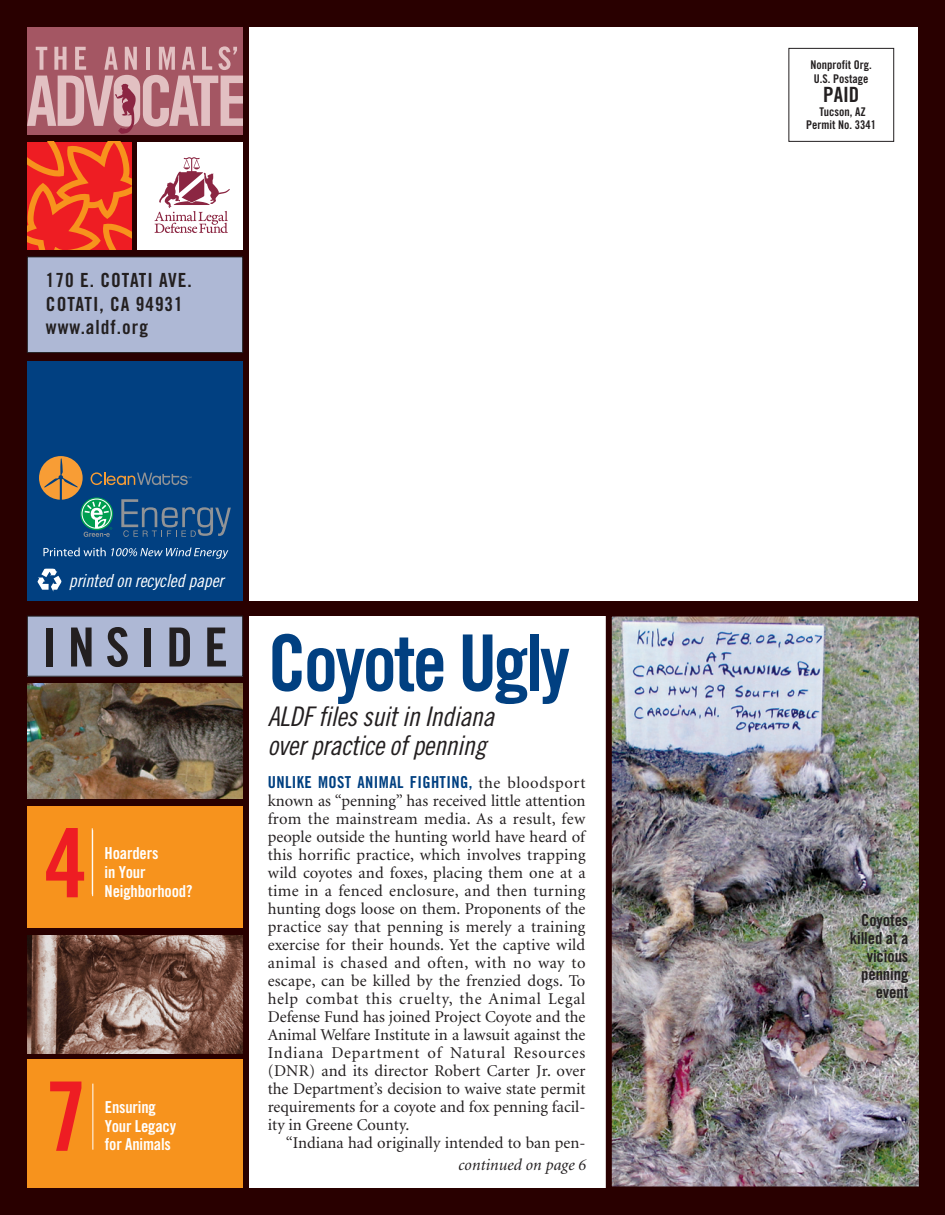
<style>
.page{position:relative;width:945px;height:1215px;background:#290000}
.page>*{position:absolute;margin:0;border:0;box-sizing:border-box;transform-origin:0 0}
.t1{font:96px "Trade Gothic LT Std Bd Cn 20";color:#ee1d23}
.t2{font:78px "Trade Gothic LT Std Bd Cn 20";letter-spacing:-.04em;color:#014081}
.t3{font:54px "Trade Gothic LT Std Bd Cn 20";letter-spacing:.2em;color:#231f20}
.t4{font:27px/29.2px "Trade Gothic LT Std Cn 18 Obl";letter-spacing:-.015em;color:#231f20}
.t5{font:21px "Trade Gothic LT Std Bd Cn 20";color:#231f20}
.t6{font:19.5px/23.2px "Trade Gothic LT Std Bd Cn 20";letter-spacing:.05em;color:#231f20}
.t7{font:18px "Trade Gothic LT Std Cn 18 Obl";letter-spacing:-.01em;color:#fff}
.t8{font:16.5px/18px "Minion";color:#231f20;text-align:justify}
.t9{font:16.5px/18.8px "Trade Gothic LT Std Bd Cn 20";letter-spacing:-.01em;color:#fff}
.t10{font:16.5px/18px "Trade Gothic LT Std Bd Cn 20";letter-spacing:-.005em;color:#231f20;text-align:right}
.t11{font:16.5px "Trade Gothic LT Std Bd Cn 20";color:#014081}
.t12{font:italic 16.5px "Minion";color:#231f20}
.t13{font:12px/13.5px "Trade Gothic LT Std Bd Cn 20";color:#231f20}
.s1{font-family:"Trade Gothic LT Std Bd Cn 20";color:#014081}
</style>
<div class="page">
<div style="left:27px;top:257px;width:216px;height:96px;background:#aeb8d5"></div>
<div style="left:27px;top:256px;width:216px;height:97px;border:1px solid #231f20"></div>
<div style="left:27px;top:616px;width:216px;height:60px;background:#aeb8d5"></div>
<div style="left:27px;top:616px;width:216px;height:61px;border:1px solid #231f20"></div>
<div style="left:27px;top:27px;width:216px;height:108px;background:#a45663"></div>
<svg style="left:36px;top:47px;width:11px;height:23px"></svg>
<svg style="left:54px;top:47px;width:13px;height:23px"></svg>
<svg style="left:75px;top:47px;width:11px;height:23px"></svg>
<svg style="left:104px;top:47px;width:14px;height:23px"></svg>
<svg style="left:125px;top:47px;width:12px;height:23px"></svg>
<div style="left:114px;top:75px;width:26px;height:52px;background:#e2c0c2;border-radius:13px"></div>
<svg style="left:143px;top:46px;width:100px;height:81px"></svg>
<svg style="left:27px;top:76px;width:109px;height:58px"></svg>
<div style="left:27px;top:361px;width:216px;height:240px;background:#014081"></div>
<svg style="left:27px;top:142px;width:104px;height:108px"></svg>
<div style="left:138px;top:142px;width:105px;height:108px;background:#fff"></div>
<svg style="left:154px;top:157px;width:76px;height:76px"></svg>
<div style="left:27px;top:806px;width:216px;height:122px;background:#f7931d"></div>
<div style="left:27px;top:1060px;width:216px;height:128px;background:#f7931d"></div>
<hr style="left:92px;top:830px;width:1px;height:66px;background:#fff">
<hr style="left:92px;top:1084px;width:1px;height:66px;background:#fff">
<div style="left:250px;top:27px;width:668px;height:574px;background:#fff"></div>
<img style="left:27px;top:684px;width:216px;height:114px">
<img style="left:27px;top:936px;width:216px;height:118px">
<div style="left:250px;top:616px;width:668px;height:572px;background:#fff"></div>
<hr style="left:92px;top:828px;width:1px;height:66px;background:#fff">
<div style="left:788px;top:48px;width:106px;height:94px;border:1px solid #231f20"></div>
<svg style="left:37px;top:569px;width:24px;height:23px"></svg>
<svg style="left:39px;top:456px;width:192px;height:81px"></svg>
<svg style="left:43px;top:548px;width:185px;height:11px"></svg>
<img style="left:605px;top:616px;width:314px;height:572px">
<p class="t6" style="left:46px;top:269px;width:147px">170 E. COTATI AVE.<br>COTATI, CA 94931 www.aldf.org</p>
<p class="t7" style="left:69px;top:570px;width:156px">printed on recycled paper</p>
<h3 class="t3" style="left:42px;top:614px;width:187px">INSIDE</h3>
<h1 class="t1" style="left:45px;top:805px;width:44px">4</h1>
<p class="t9" style="left:105px;top:844px;width:89px">Hoarders<br>in Your<br>Neighborhood?</p>
<h1 class="t1" style="left:45px;top:1058px;width:44px">7</h1>
<p class="t9" style="left:105px;top:1098px;width:73px">Ensuring<br>Your Legacy for Animals</p>
<h2 class="t2" style="left:268px;top:616px;width:304px">Coyote Ugly</h2>
<h3 class="t4" style="left:268px;top:702px;width:228px">ALDF files suit in Indiana over practice of penning</h3>
<p class="t11" style="left:268px;top:772px;width:69px">Unlike most</p>
<p class="t11" style="left:358px;top:772px;width:82px">animal fightin</p>
<p class="t8" style="left:268px;top:774px;width:320px;text-indent:192px"><span class="s1">g,</span> the bloodsport known as “penning” has received little attention from the mainstream media. As a result, few people outside the hunting world have heard of this horrific practice, which involves trapping wild coyotes and foxes, placing them one at a time in a fenced enclosure, and then turning hunting dogs loose on them. Proponents of the practice say that penning is merely a training exercise for their hounds. Yet the captive wild animal is chased and often, with no way to escape, can be killed by the frenzied dogs. To help combat this cruelty, the Animal Legal Defense Fund has joined Project Coyote and the Animal Welfare Institute in a lawsuit against the Indiana Department of Natural Resources (DNR) and its director Robert Carter Jr. over the Department’s decision to waive state permit requirements for a coyote and fox penning facil&shy;ity in Greene County.</p>
<p class="t8" style="left:286px;top:1134px;width:301px">“Indiana had originally intended to ban pen-</p>
<p class="t12" style="left:458px;top:1156px;width:129px">continued on page 6</p>
<p class="t13" style="left:811px;top:58px;width:63px">Nonprofit Org.<br>U.S. Postage</p>
<p class="t5" style="left:823px;top:82px;width:20px">Paid</p>
<p class="t13" style="left:806px;top:104px;width:71px;text-align:center">Tucson, AZ<br>Permit No. 3341</p>
<p class="t10" style="left:850px;top:911px;width:60px">Coyotes killed at a vicious penning event</p>
</div>
